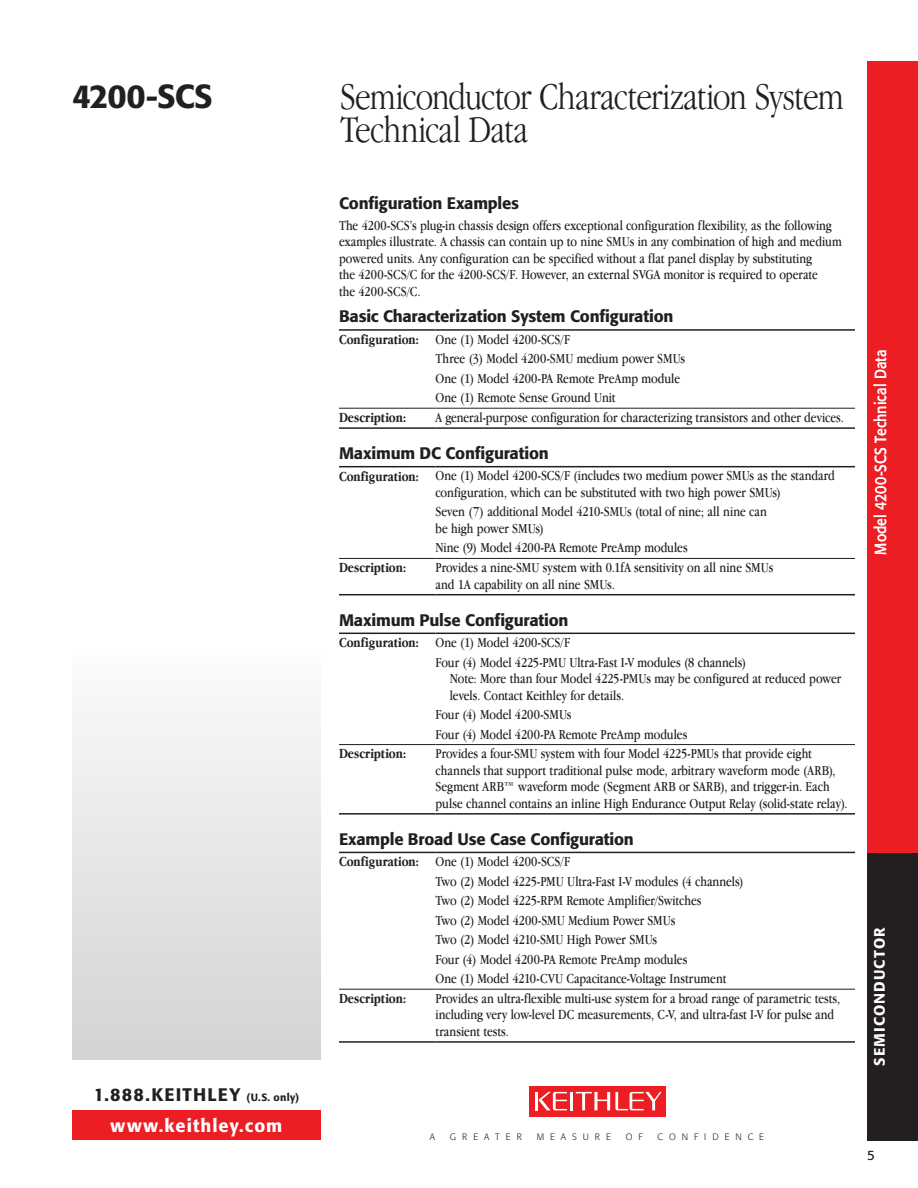
<style>
.page{position:relative;width:918px;height:1188px;background:#fff}
.page>*{position:absolute;margin:0;border:0;box-sizing:border-box;transform-origin:0 0}
.t1{font:300 condensed 39px/33px "Garamond IT Cby BT";letter-spacing:-.025em;color:#231f20}
.t2{font:500 33px "Formata";letter-spacing:-.03em;color:#231f20}
.t3{font:500 18px "Formata";letter-spacing:.065em;color:#231f20}
.t4{font:500 18px "Formata";letter-spacing:.06em;color:#fff}
.t5{font:500 16.5px "Formata";letter-spacing:-.01em;color:#231f20}
.t6{font:15.75px "Formata";letter-spacing:.005em;color:#fff;scale:.9 1}
.t7{font:500 15px "Formata";letter-spacing:.07em;color:#fff}
.t8{font:condensed 14.25px/16.5px "Garamond IT Cby BT";color:#231f20}
.t9{font:700 condensed 14.25px "Garamond IT Cby BT";letter-spacing:.005em;color:#231f20}
.t10{font:13.5px "Formata";color:#231f20}
.t11{font:300 9.15px "Formata";letter-spacing:.65em;color:#231f20}
.s1{font-size:10.5px}
.s2{font-weight:700}
</style>
<div class="page">
<div style="left:72px;top:1110px;width:249px;height:30px;background:#ed1d24"></div>
<div style="left:867px;top:853px;width:51px;height:288px;background:#231f20"></div>
<div style="left:529px;top:1086px;width:137px;height:30px;background:#ed1d24"></div>
<hr style="left:570px;top:1092px;width:3px;height:18px;background:#fff">
<hr style="left:535px;top:1092px;width:3px;height:18px;background:#fff">
<svg style="left:538px;top:1092px;width:29px;height:18px"></svg>
<svg style="left:576px;top:1092px;width:86px;height:18px"></svg>
<div style="left:72px;top:646px;width:249px;height:414px;background:linear-gradient(to bottom,#fcfcfc,#d1d3d4)"></div>
<div style="left:867px;top:61px;width:51px;height:792px;background:#ed1d24"></div>
<hr style="left:339px;top:329px;width:97px;height:2px;background:#231f20">
<hr style="left:339px;top:466px;width:97px;height:1px;background:#231f20">
<hr style="left:436px;top:329px;width:419px;height:2px;background:#231f20">
<hr style="left:436px;top:466px;width:419px;height:1px;background:#231f20">
<hr style="left:339px;top:427px;width:97px;height:2px;background:#231f20">
<hr style="left:436px;top:427px;width:419px;height:2px;background:#231f20">
<hr style="left:339px;top:594px;width:97px;height:1px;background:#231f20">
<hr style="left:436px;top:594px;width:419px;height:1px;background:#231f20">
<hr style="left:339px;top:813px;width:97px;height:2px;background:#231f20">
<hr style="left:436px;top:813px;width:419px;height:2px;background:#231f20">
<hr style="left:339px;top:1041px;width:97px;height:2px;background:#231f20">
<hr style="left:436px;top:1041px;width:419px;height:2px;background:#231f20">
<hr style="left:339px;top:633px;width:97px;height:1px;background:#231f20">
<hr style="left:339px;top:852px;width:97px;height:1px;background:#231f20">
<hr style="left:436px;top:633px;width:419px;height:1px;background:#231f20">
<hr style="left:436px;top:852px;width:419px;height:1px;background:#231f20">
<hr style="left:339px;top:408px;width:97px;height:1px;background:#231f20">
<hr style="left:436px;top:408px;width:419px;height:1px;background:#231f20">
<hr style="left:339px;top:558px;width:97px;height:1px;background:#231f20">
<hr style="left:436px;top:558px;width:419px;height:1px;background:#231f20">
<hr style="left:339px;top:744px;width:97px;height:1px;background:#231f20">
<hr style="left:436px;top:744px;width:419px;height:1px;background:#231f20">
<hr style="left:339px;top:989px;width:97px;height:1px;background:#231f20">
<hr style="left:436px;top:989px;width:419px;height:1px;background:#231f20">
<h2 class="t2" style="left:72px;top:76px;width:142px">4200-SCS</h2>
<h1 class="t1" style="left:340px;top:80px;width:505px">Semiconductor Characterization System<br>Technical Data</h1>
<p class="t3" style="left:94px;top:1084px;width:207px">1.888.KEITHLEY <span class="s1">(U.S. only)</span></p>
<p class="t4" style="left:111px;top:1115px;width:173px">www.keithley.com</p>
<p class="t5" style="left:339px;top:193px;width:182px">Configuration Examples</p>
<p class="t8" style="left:339px;top:217px;width:504px">The 4200-SCS’s plug-in chassis design offers exceptional configuration flexibility, as the following examples illustrate. A chassis can contain up to nine SMUs in any combination of high and medium powered units. Any configuration can be specified without a flat panel display by substituting<br>the 4200-SCS/C for the 4200-SCS/F. However, an external SVGA monitor is required to operate<br>the 4200-SCS/C.</p>
<p class="t5" style="left:339px;top:306px;width:336px">Basic Characterization System Configuration</p>
<p class="t8" style="left:436px;top:329px;width:251px;line-height:19.5px;text-indent:-97px"><span class="s2">Configuration:</span> One (1) Model 4200-SCS/F<br>Three (3) Model 4200-SMU medium power SMUs One (1) Model 4200-PA Remote PreAmp module One (1) Remote Sense Ground Unit</p>
<p class="t9" style="left:339px;top:410px;width:69px">Description:</p>
<p class="t8" style="left:436px;top:409px;width:410px">A general-purpose configuration for characterizing transistors and other devices.</p>
<p class="t5" style="left:339px;top:443px;width:211px">Maximum DC Configuration</p>
<p class="t8" style="left:436px;top:468px;width:401px;text-indent:-97px"><span class="s2">Configuration:</span> One (1) Model 4200-SCS/F (includes two medium power SMUs as the standard configuration, which can be substituted with two high power SMUs)</p>
<p class="t8" style="left:436px;top:504px;width:333px">Seven (7) additional Model 4210-SMUs (total of nine; all nine can be high power SMUs)</p>
<p class="t8" style="left:436px;top:540px;width:254px">Nine (9) Model 4200-PA Remote PreAmp modules</p>
<p class="t9" style="left:339px;top:560px;width:69px">Description:</p>
<p class="t8" style="left:436px;top:559px;width:339px">Provides a nine-SMU system with 0.1fA sensitivity on all nine SMUs and 1A capability on all nine SMUs.</p>
<p class="t5" style="left:339px;top:610px;width:231px">Maximum Pulse Configuration</p>
<p class="t8" style="left:436px;top:633px;width:312px;line-height:19.5px;text-indent:-97px"><span class="s2">Configuration:</span> One (1) Model 4200-SCS/F<br>Four (4) Model 4225-PMU Ultra-Fast I-V modules (8 channels)</p>
<p class="t8" style="left:450px;top:670px;width:393px">Note: More than four Model 4225-PMUs may be configured at reduced power levels. Contact Keithley for details.</p>
<p class="t8" style="left:436px;top:705px;width:253px;line-height:19.5px">Four (4) Model 4200-SMUs<br>Four (4) Model 4200-PA Remote PreAmp modules</p>
<p class="t9" style="left:339px;top:746px;width:69px">Description:</p>
<p class="t8" style="left:436px;top:746px;width:414px">Provides a four-SMU system with four Model 4225-PMUs that provide eight channels that support traditional pulse mode, arbitrary waveform mode (ARB), Segment ARB™ waveform mode (Segment ARB or SARB), and trigger-in. Each pulse channel contains an inline High Endurance Output Relay (solid-state relay).</p>
<p class="t5" style="left:339px;top:829px;width:296px">Example Broad Use Case Configuration</p>
<p class="t8" style="left:436px;top:852px;width:310px;line-height:19.5px;text-indent:-97px"><span class="s2">Configuration:</span> One (1) Model 4200-SCS/F<br>Two (2) Model 4225-PMU Ultra-Fast I-V modules (4 channels)<br>Two (2) Model 4225-RPM Remote Amplifier/Switches<br>Two (2) Model 4200-SMU Medium Power SMUs<br>Two (2) Model 4210-SMU High Power SMUs<br>Four (4) Model 4200-PA Remote PreAmp modules<br>One (1) Model 4210-CVU Capacitance-Voltage Instrument</p>
<p class="t9" style="left:339px;top:990px;width:69px">Description:</p>
<p class="t8" style="left:436px;top:990px;width:406px">Provides an ultra-flexible multi-use system for a broad range of parametric tests, including very low-level DC measurements, C-V, and ultra-fast I-V for pulse and transient tests.</p>
<p class="t6" style="left:871px;top:555px;width:229px;rotate:-90deg">Model 4200-SCS Technical Data</p>
<p class="t7" style="left:870px;top:1066px;width:140px;rotate:-90deg">Semiconductor</p>
<p class="t11" style="left:430px;top:1131px;width:7px">A</p>
<p class="t11" style="left:450px;top:1131px;width:73px">GREATER</p>
<p class="t11" style="left:537px;top:1131px;width:76px">MEASURE</p>
<p class="t11" style="left:626px;top:1131px;width:18px">O F</p>
<p class="t11" style="left:658px;top:1131px;width:108px">CONFIDENCE</p>
<p class="t10" style="left:867px;top:1148px;width:9px">5</p>
</div>
